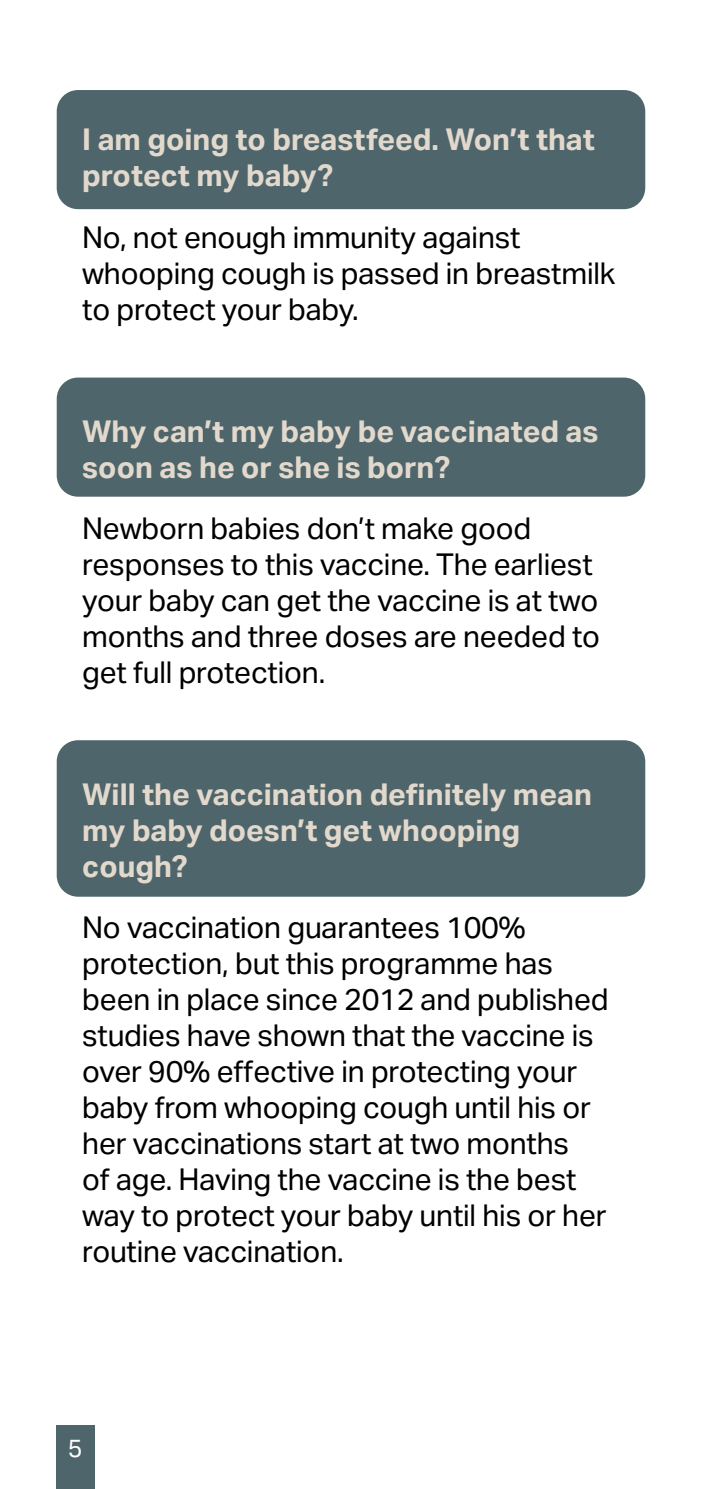
<style>
.page{position:relative;width:702px;height:1489px;background:#fff}
.page>*{position:absolute;margin:0;border:0;box-sizing:border-box;transform-origin:0 0}
.t1{font:30px/36px "Aktiv Grotesk";letter-spacing:-.01em;color:#000}
.t2{font:700 30px/36px "Aktiv Grotesk";color:#e2d8cc}
.t3{font:25px "Aktiv Grotesk";color:#fff}
</style>
<div class="page">
<div style="left:57px;top:90px;width:588px;height:119px;background:#4d656b;border-radius:21px"></div>
<div style="left:57px;top:377px;width:588px;height:119px;background:#4d656b;border-radius:21px"></div>
<div style="left:57px;top:740px;width:588px;height:156px;background:#4d656b;border-radius:21px"></div>
<div style="left:56px;top:1424px;width:38px;height:64px;background:#4d656b"></div>
<p class="t2" style="left:82px;top:122px;width:514px">I am going to breastfeed. Won’t that protect my baby?</p>
<p class="t1" style="left:82px;top:219px;width:535px">No, not enough immunity against whooping cough is passed in breastmilk to protect your baby.</p>
<p class="t2" style="left:82px;top:413px;width:518px">Why can’t my baby be vaccinated as soon as he or she is born?</p>
<p class="t1" style="left:82px;top:510px;width:519px">Newborn babies don’t make good responses to this vaccine. The earliest your baby can get the vaccine is at two months and three doses are needed to get full protection.</p>
<p class="t2" style="left:82px;top:776px;width:511px">Will the vaccination definitely mean my baby doesn’t get whooping cough?</p>
<p class="t1" style="left:82px;top:909px;width:528px">No vaccination guarantees 100% protection, but this programme has been in place since 2012 and published studies have shown that the vaccine is over 90% effective in protecting your baby from whooping cough until his or her vaccinations start at two months<br>of age. Having the vaccine is the best way to protect your baby until his or her routine vaccination.</p>
<p class="t3" style="left:68px;top:1433px;width:16px">5</p>
</div>
